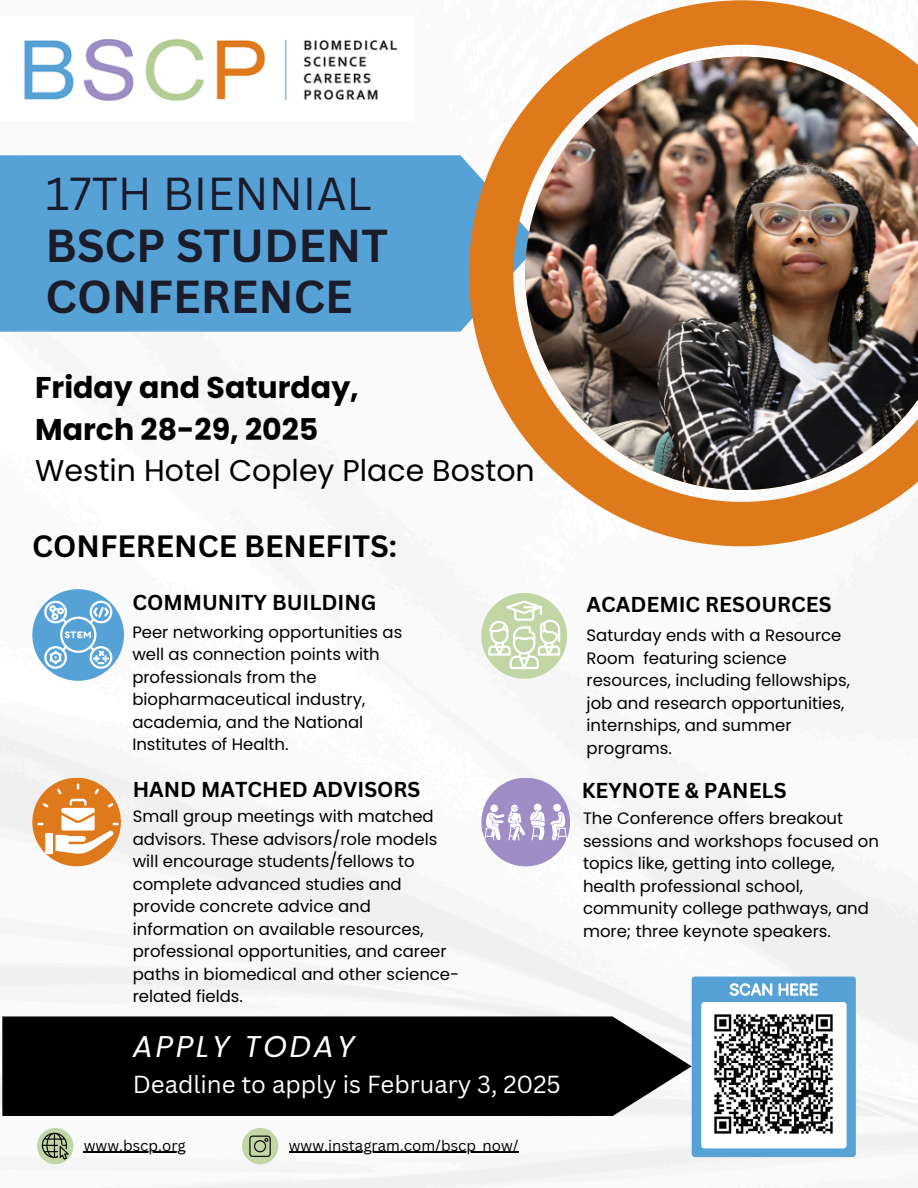
<style>
.page{position:relative;width:918px;height:1188px;background:#fff}
.page>*{position:absolute;margin:0;border:0;box-sizing:border-box;transform-origin:0 0}
.t1{font:700 45px/51.8px "Canva Sans";color:#1b1b2a}
.t2{font:700 30px/41.7px "Poppins";color:#000}
.t3{font:700 30px "Canva Sans";color:#000}
.t4{font:italic 30px "Poppins";letter-spacing:.095em;color:#fff}
.t5{font:24px "Canva Sans";color:#fff}
.t6{font:700 21px "Canva Sans";color:#000}
.t7{font:16.5px/22.5px "Poppins";color:#000}
.t8{font:15px "Canva Sans";color:#000}
.s1{font-weight:400}
</style>
<div class="page">
<img style="left:0;top:546px;width:918px;height:642px">
<img style="left:24px;top:39px;width:374px;height:62px">
<div style="left:0;top:155px;width:469px;height:177px;background:#56a2d7"></div>
<img style="left:469px;top:0;width:449px;height:546px">
<div style="left:37px;top:1128px;width:36px;height:36px;background:#c1d5a5;border-radius:50%"></div>
<svg style="left:42px;top:1133px;width:27px;height:27px"></svg>
<div style="left:2px;top:1016px;width:690px;height:100px;background:#000"></div>
<div style="left:242px;top:1128px;width:36px;height:36px;background:#c1d5a5;border-radius:50%"></div>
<svg style="left:249px;top:1136px;width:22px;height:21px"></svg>
<svg style="left:692px;top:977px;width:164px;height:180px"></svg>
<img style="left:708px;top:1009px;width:131px;height:130px">
<div style="left:32px;top:589px;width:92px;height:92px;background:#56a2d7;border-radius:50%"></div>
<svg style="left:44px;top:601px;width:68px;height:68px"></svg>
<hr style="left:84px;top:1152px;width:102px;height:1px;background:#000">
<div style="left:481px;top:593px;width:86px;height:86px;background:#c1d5a5;border-radius:50%"></div>
<svg style="left:488px;top:601px;width:72px;height:68px"></svg>
<div style="left:32px;top:778px;width:89px;height:88px;background:#df7a1c;border-radius:50%"></div>
<svg style="left:38px;top:783px;width:81px;height:72px"></svg>
<hr style="left:289px;top:1152px;width:230px;height:1px;background:#000">
<div style="left:481px;top:778px;width:89px;height:88px;background:#9e8ec5;border-radius:50%"></div>
<svg style="left:484px;top:804px;width:83px;height:37px"></svg>
<p class="t1" style="left:46px;top:167px;width:344px"><span class="s1">17TH BIENNIAL<br></span>BSCP STUDENT<br>CONFERENCE</p>
<p class="t2" style="left:35px;top:367px;width:501px">Friday and Saturday,<br>March 28-29, 2025<br><span class="s1">Westin Hotel Copley Place Boston</span></p>
<p class="t3" style="left:32px;top:525px;width:366px">CONFERENCE BENEFITS:</p>
<h1 class="t6" style="left:132px;top:588px;width:246px">COMMUNITY BUILDING</h1>
<h4 class="t7" style="left:132px;top:621px;width:271px">Peer networking opportunities as well as connection points with professionals from the biopharmaceutical industry, academia, and the National<br>Institutes of Health.</h4>
<p class="t6" style="left:133px;top:775px;width:289px">HAND MATCHED ADVISORS</p>
<p class="t7" style="left:133px;top:805px;width:328px">Small group meetings with matched advisors. These advisors/role models will encourage students/fellows to complete advanced studies and provide concrete advice and information on available resources, professional opportunities, and career paths in biomedical and other science&shy;related fields.</p>
<h6 class="t4" style="left:133px;top:1026px;width:223px">APPLY TODAY</h6>
<h6 class="t5" style="left:133px;top:1067px;width:430px">Deadline to apply is February 3, 2025</h6>
<h2 class="t8" style="left:84px;top:1135px;width:104px">www.bscp.org</h2>
<h6 class="t8" style="left:289px;top:1135px;width:231px">www.instagram.com/bscp_now/</h6>
<p class="t6" style="left:587px;top:590px;width:247px">ACADEMIC RESOURCES</p>
<h6 class="t7" style="left:587px;top:624px;width:265px">Saturday ends with a Resource<br>Room featuring science resources, including fellowships, job and research opportunities, internships, and summer programs.</h6>
<p class="t6" style="left:582px;top:776px;width:206px">KEYNOTE &amp; PANELS</p>
<p class="t7" style="left:583px;top:807px;width:298px">The Conference offers breakout sessions and workshops focused on topics like, getting into college, health professional school, community college pathways, and more; three keynote speakers.</p>
</div>
